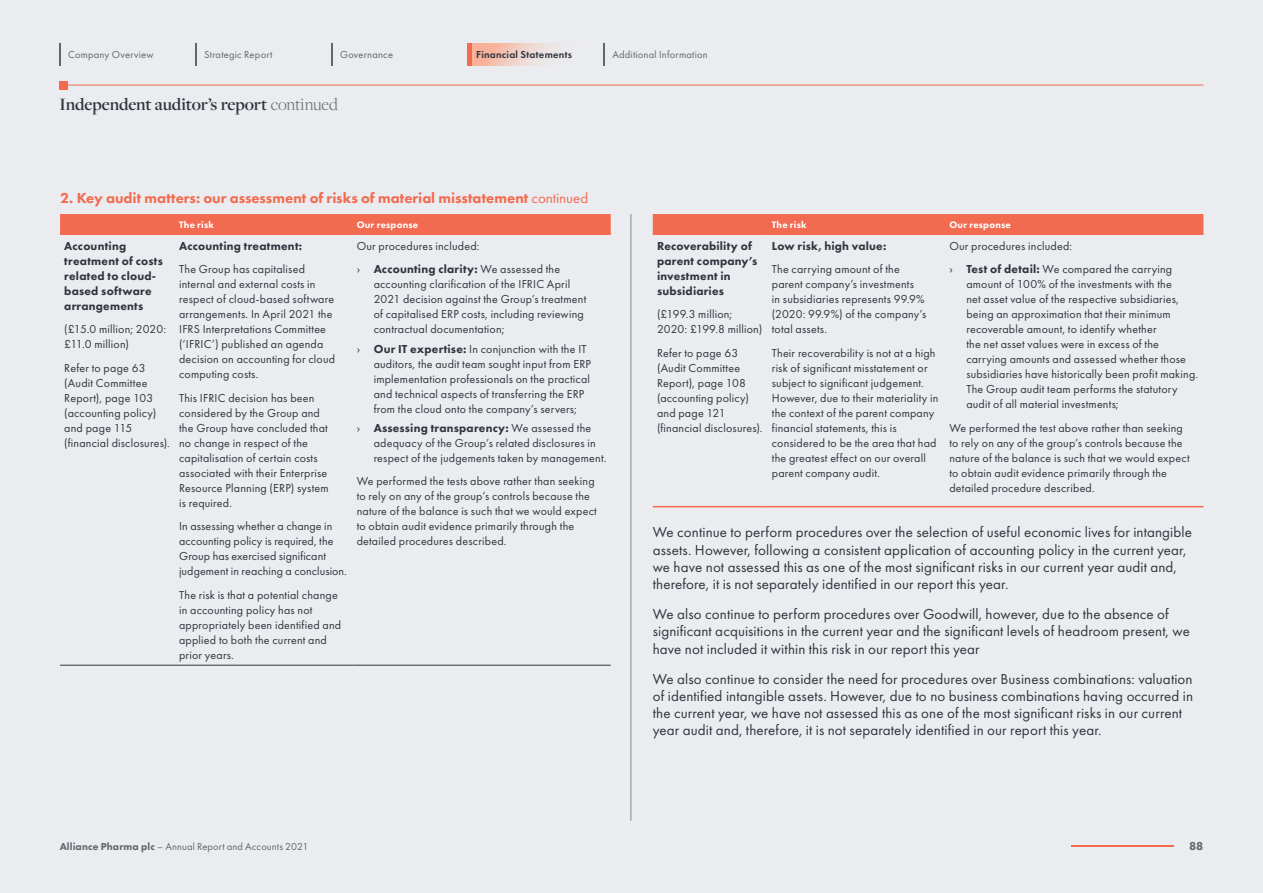
<style>
.page{position:relative;width:1263px;height:893px;background:#ebecef}
.page>*{position:absolute;margin:0;border:0;box-sizing:border-box;transform-origin:0 0}
.t1{font:600 18px "Freight Disp Pro";letter-spacing:-.01em;color:#30343e}
.t2{font:15px/17.2px "Futura PT";letter-spacing:.005em;color:#30343e}
.t3{font:800 15px "Futura PT";color:#f26b50}
.t4{font:12px/15px "Futura PT";letter-spacing:.015em;color:#30343e}
.t5{font:800 12px/15px "Futura PT";letter-spacing:.02em;color:#30343e}
.t6{font:800 12px "Futura PT";color:#61656d}
.t7{font:10.5px "Futura PT";letter-spacing:.02em;color:#61656d}
.t8{font:600 10.5px "Futura PT";letter-spacing:.025em;color:#30343e}
.t9{font:800 9.75px "Futura PT";letter-spacing:.025em;color:#fff}
.s1{font-weight:300;color:#61656d}
.s2{font-weight:400}
.s3{font-weight:800}
</style>
<div class="page">
<hr style="left:631px;top:214px;width:1px;height:607px;background:#858890">
<div style="left:60px;top:214px;width:551px;height:19px;background:#f26b50"></div>
<hr style="left:60px;top:233px;width:115px;height:2px;background:#f26b50">
<hr style="left:175px;top:233px;width:177px;height:2px;background:#f26b50">
<hr style="left:352px;top:233px;width:259px;height:2px;background:#f26b50">
<hr style="left:60px;top:665px;width:115px;height:1px;background:#30343e">
<hr style="left:175px;top:665px;width:177px;height:1px;background:#30343e">
<hr style="left:352px;top:665px;width:259px;height:1px;background:#30343e">
<div style="left:653px;top:214px;width:550px;height:19px;background:#f26b50"></div>
<hr style="left:653px;top:506px;width:114px;height:1px;background:#f26b50">
<hr style="left:767px;top:506px;width:178px;height:1px;background:#f26b50">
<hr style="left:945px;top:506px;width:258px;height:1px;background:#f26b50">
<hr style="left:653px;top:233px;width:114px;height:2px;background:#f26b50">
<hr style="left:767px;top:233px;width:178px;height:2px;background:#f26b50">
<hr style="left:945px;top:233px;width:258px;height:2px;background:#f26b50">
<hr style="left:1071px;top:846px;width:103px;height:1px;background:#f26b50">
<hr style="left:68px;top:85px;width:1135px;height:1px;background:#f26b50">
<div style="left:60px;top:81px;width:8px;height:8px;background:#f26b50"></div>
<svg style="left:472px;top:43px;width:81px;height:22px"></svg>
<hr style="left:468px;top:43px;width:4px;height:22px;background:#f26b50">
<svg style="left:60px;top:43px;width:1px;height:22px"></svg>
<svg style="left:332px;top:43px;width:1px;height:22px"></svg>
<svg style="left:196px;top:43px;width:1px;height:22px"></svg>
<svg style="left:604px;top:43px;width:1px;height:22px"></svg>
<p class="t7" style="left:68px;top:48px;width:87px">Company Overview</p>
<p class="t7" style="left:204px;top:48px;width:70px">Strategic Report</p>
<p class="t7" style="left:340px;top:48px;width:54px">Governance</p>
<p class="t8" style="left:476px;top:47px;width:97px">Financial Statements</p>
<p class="t7" style="left:612px;top:48px;width:97px">Additional Information</p>
<h1 class="t1" style="left:60px;top:92px;width:280px">Independent auditor’s report <span class="s1">continued</span></h1>
<p class="t3" style="left:60px;top:188px;width:530px">2. Key audit matters: our assessment of risks of material misstatement <span class="s2">continued</span></p>
<p class="t9" style="left:179px;top:218px;width:36px">The risk</p>
<p class="t9" style="left:357px;top:218px;width:63px">Our response</p>
<p class="t5" style="left:64px;top:238px;width:100px">Accounting treatment of costs related to cloud&shy;based software arrangements</p>
<p class="t4" style="left:64px;top:322px;width:103px">(£15.0 million; 2020: £11.0 million)</p>
<p class="t4" style="left:64px;top:360px;width:107px">Refer to page 63 (Audit Committee<br>Report), page 103 (accounting policy) and page 115 (financial disclosures).</p>
<p class="t4" style="left:357px;top:234px;width:205px;line-height:23.5px">Our procedures included:<br>› <span class="s3">Accounting clarity:</span> We assessed the</p>
<p class="t4" style="left:374px;top:277px;width:214px">accounting clarification of the IFRIC April 2021 decision against the Group’s treatment of capitalised ERP costs, including reviewing contractual documentation;</p>
<p class="t4" style="left:374px;top:341px;width:219px;text-indent:-17px">› <span class="s3">Our IT expertise:</span> In conjunction with the IT auditors, the audit team sought input from ERP implementation professionals on the practical and technical aspects of transferring the ERP from the cloud onto the company’s servers;</p>
<p class="t4" style="left:374px;top:420px;width:234px;text-indent:-17px">› <span class="s3">Assessing transparency:</span> We assessed the adequacy of the Group’s related disclosures in respect of the judgements taken by management.</p>
<p class="t4" style="left:357px;top:474px;width:242px">We performed the tests above rather than seeking to rely on any of the group’s controls because the nature of the balance is such that we would expect to obtain audit evidence primarily through the detailed procedures described.</p>
<p class="t5" style="left:179px;top:238px;width:125px">Accounting treatment:</p>
<p class="t4" style="left:179px;top:262px;width:158px">The Group has capitalised internal and external costs in respect of cloud-based software arrangements. In April 2021 the<br>IFRS Interpretations Committee (‘IFRIC’) published an agenda decision on accounting for cloud computing costs.</p>
<p class="t4" style="left:179px;top:390px;width:151px">This IFRIC decision has been considered by the Group and the Group have concluded that no change in respect of the capitalisation of certain costs associated with their Enterprise<br>Resource Planning (ERP) system is required.</p>
<p class="t4" style="left:179px;top:519px;width:169px">In assessing whether a change in accounting policy is required, the Group has exercised significant judgement in reaching a conclusion.</p>
<p class="t4" style="left:179px;top:587px;width:164px">The risk is that a potential change in accounting policy has not appropriately been identified and applied to both the current and prior years.</p>
<p class="t9" style="left:772px;top:218px;width:36px">The risk</p>
<p class="t9" style="left:949px;top:218px;width:63px">Our response</p>
<p class="t5" style="left:657px;top:238px;width:102px">Recoverability of parent company’s investment in subsidiaries</p>
<p class="t4" style="left:657px;top:307px;width:107px">(£199.3 million;<br>2020: £199.8 million)</p>
<p class="t4" style="left:657px;top:345px;width:107px">Refer to page 63 (Audit Committee<br>Report), page 108 (accounting policy) and page 121 (financial disclosures).</p>
<p class="t5" style="left:772px;top:238px;width:116px">Low risk, high value:</p>
<p class="t4" style="left:772px;top:262px;width:156px">The carrying amount of the parent company’s investments<br>in subsidiaries represents 99.9% (2020: 99.9%) of the company’s total assets.</p>
<p class="t4" style="left:772px;top:345px;width:168px">Their recoverability is not at a high risk of significant misstatement or subject to significant judgement.<br>However, due to their materiality in the context of the parent company financial statements, this is considered to be the area that had the greatest effect on our overall parent company audit.</p>
<p class="t4" style="left:949px;top:234px;width:224px;line-height:23.5px">Our procedures included:<br>› <span class="s3">Test of detail:</span> We compared the carrying</p>
<p class="t4" style="left:966px;top:277px;width:233px">amount of 100% of the investments with the<br>net asset value of the respective subsidiaries, being an approximation that their minimum recoverable amount, to identify whether<br>the net asset values were in excess of the carrying amounts and assessed whether those subsidiaries have historically been profit making.<br>The Group audit team performs the statutory audit of all material investments;</p>
<p class="t4" style="left:949px;top:420px;width:242px">We performed the test above rather than seeking to rely on any of the group’s controls because the nature of the balance is such that we would expect to obtain audit evidence primarily through the detailed procedure described.</p>
<p class="t2" style="left:653px;top:524px;width:541px">We continue to perform procedures over the selection of useful economic lives for intangible assets. However, following a consistent application of accounting policy in the current year, we have not assessed this as one of the most significant risks in our current year audit and, therefore, it is not separately identified in our report this year.</p>
<p class="t2" style="left:653px;top:605px;width:539px">We also continue to perform procedures over Goodwill, however, due to the absence of significant acquisitions in the current year and the significant levels of headroom present, we have not included it within this risk in our report this year</p>
<p class="t2" style="left:653px;top:670px;width:542px">We also continue to consider the need for procedures over Business combinations: valuation of identified intangible assets. However, due to no business combinations having occurred in the current year, we have not assessed this as one of the most significant risks in our current year audit and, therefore, it is not separately identified in our report this year.</p>
<p class="t7" style="left:60px;top:840px;width:250px"><span class="s3">Alliance Pharma plc</span> – Annual Report and Accounts 2021</p>
<p class="t6" style="left:1189px;top:839px;width:16px">88</p>
</div>
